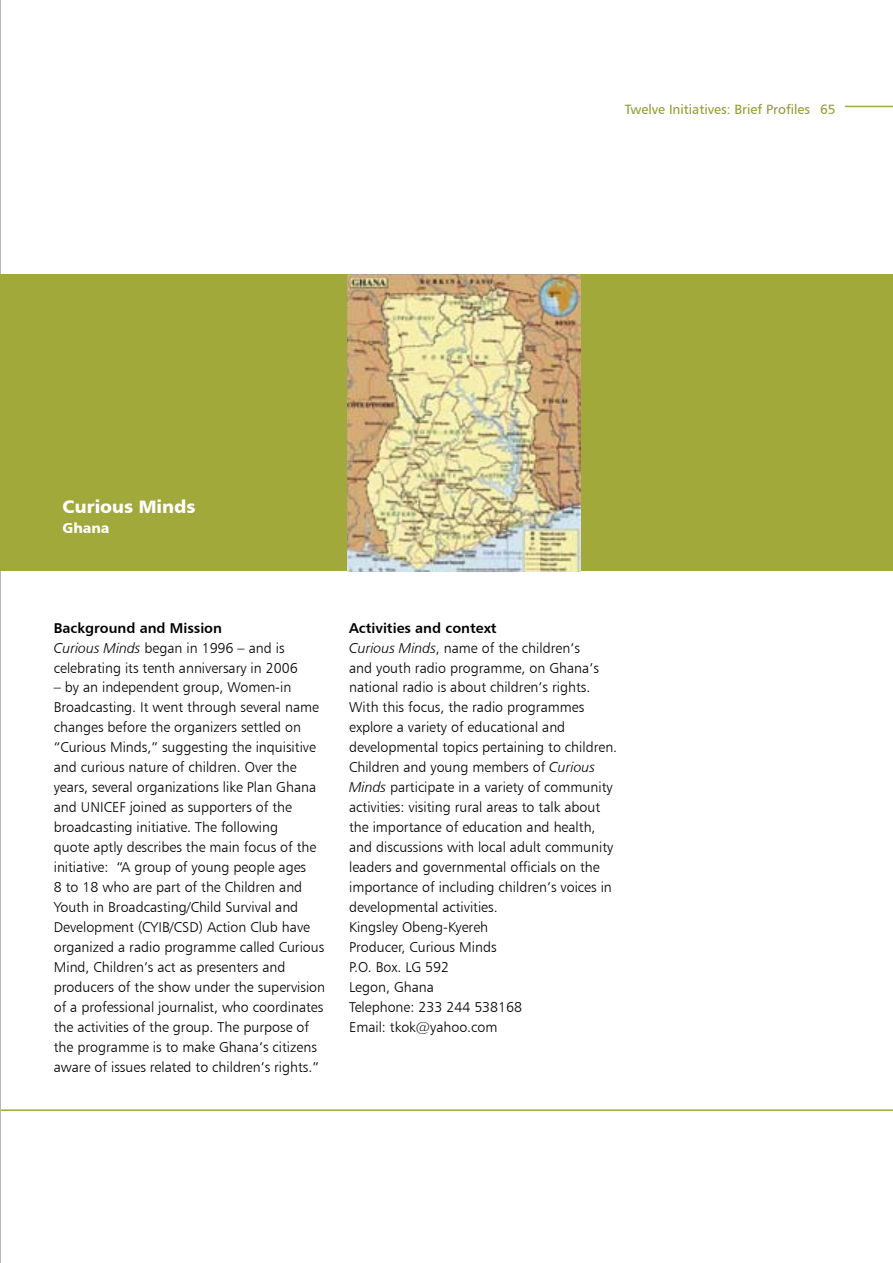
<style>
.page{position:relative;width:893px;height:1263px;background:#fff}
.page>*{position:absolute;margin:0;border:0;box-sizing:border-box;transform-origin:0 0}
.t1{font:18px "Humanist 777 BT Black B";color:#fff}
.t2{font:14.25px/20px "Humanist 777 BT Light B";color:#000}
.t3{font:14.25px "Humanist 777 BT Bold B";color:#000}
.t4{font:14.25px "Humanist 777 BT Black B";color:#fff}
.t5{font:13.5px "Humanist 777 BT Roman B";color:#949b35}
.s1{font-family:"Humanist 777 BT Light Italic B"}
</style>
<div class="page">
<hr style="left:845px;top:106px;width:48px;height:1px;background:#a1a93a">
<hr style="left:0;top:0;width:1px;height:1263px;background:#6f6f6f">
<hr style="left:1px;top:1109px;width:892px;height:2px;background:#a1a93a">
<div style="left:0;top:275px;width:893px;height:296px;background:#a1a93a"></div>
<img style="left:348px;top:274px;width:232px;height:297px">
<p class="t5" style="left:625px;top:101px;width:187px">Twelve Initiatives: Brief Profiles</p>
<p class="t5" style="left:820px;top:101px;width:17px">65</p>
<p class="t1" style="left:63px;top:495px;width:134px">Curious Minds</p>
<p class="t4" style="left:63px;top:519px;width:48px">Ghana</p>
<p class="t3" style="left:54px;top:619px;width:170px">Background and Mission</p>
<p class="t2" style="left:54px;top:637px;width:245px"><span class="s1">Curious Minds</span> began in 1996 – and is celebrating its tenth anniversary in 2006</p>
<p class="t2" style="left:54px;top:677px;width:273px">– by an independent group, Women-in Broadcasting. It went through several name changes before the organizers settled on “Curious Minds,” suggesting the inquisitive and curious nature of children. Over the years, several organizations like Plan Ghana and UNICEF joined as supporters of the broadcasting initiative. The following<br>quote aptly describes the main focus of the initiative: “A group of young people ages<br>8 to 18 who are part of the Children and Youth in Broadcasting/Child Survival and Development (CYIB/CSD) Action Club have organized a radio programme called Curious Mind, Children’s act as presenters and producers of the show under the supervision of a professional journalist, who coordinates the activities of the group. The purpose of the programme is to make Ghana’s citizens aware of issues related to children’s rights.”</p>
<p class="t3" style="left:349px;top:619px;width:149px">Activities and context</p>
<p class="t2" style="left:349px;top:637px;width:270px"><span class="s1">Curious Minds</span>, name of the children’s<br>and youth radio programme, on Ghana’s national radio is about children’s rights.<br>With this focus, the radio programmes explore a variety of educational and developmental topics pertaining to children.<br>Children and young members of <span class="s1">Curious Minds</span> participate in a variety of community activities: visiting rural areas to talk about the importance of education and health, and discussions with local adult community leaders and governmental officials on the importance of including children’s voices in developmental activities.<br>Kingsley Obeng-Kyereh<br>Producer, Curious Minds<br>P.O. Box. LG 592<br>Legon, Ghana<br>Telephone: 233 244 538168<br>Email: tkok@yahoo.com</p>
</div>
